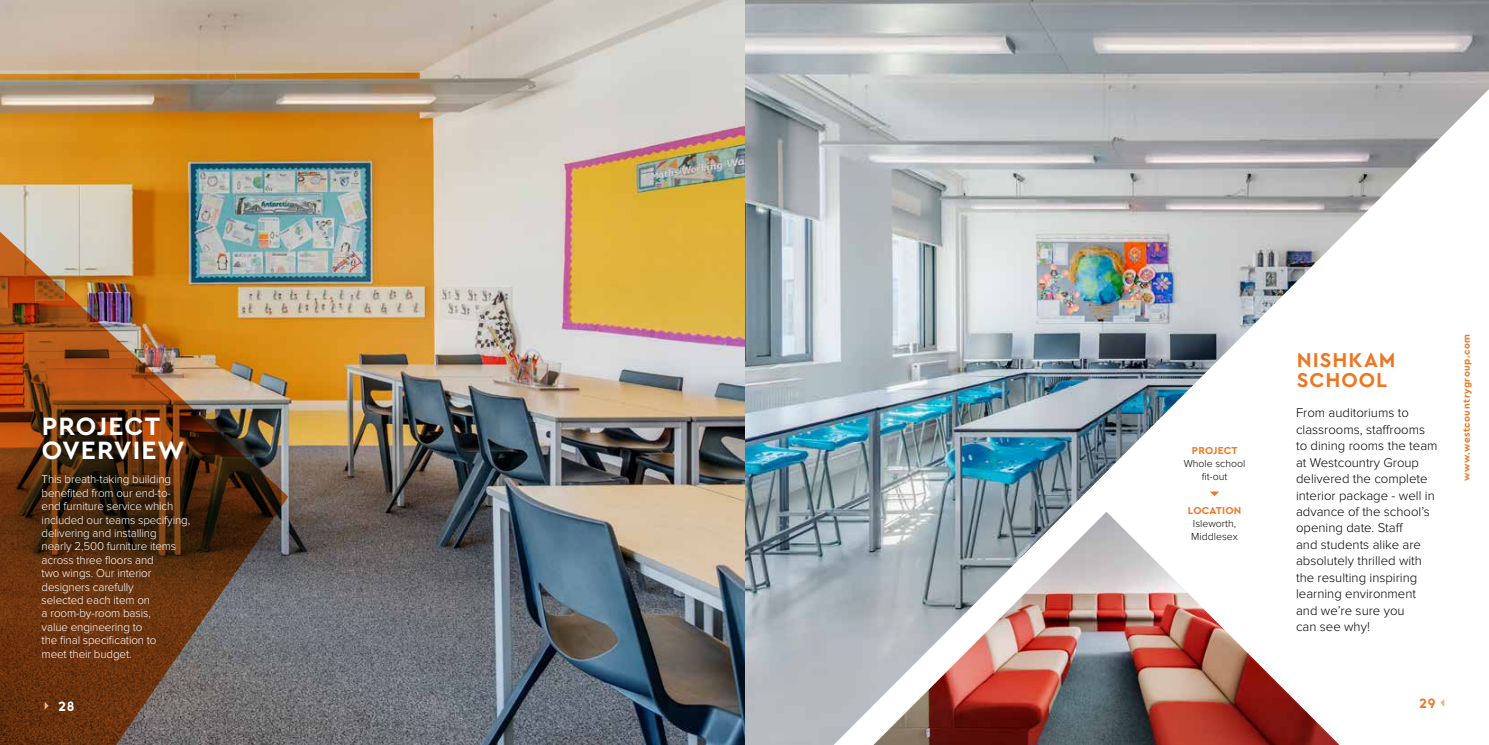
<style>
.page{position:relative;width:1489px;height:745px;background:#fff}
.page>*{position:absolute;margin:0;border:0;box-sizing:border-box;transform-origin:0 0}
.t1{font:700 26.25px/23.6px "Cera GR";letter-spacing:.04em;color:#fff}
.t2{font:700 21px/19.6px "Cera GR";letter-spacing:.05em;color:#ee7622}
.t3{font:700 13.5px "Havelock Titling";color:#ee7622}
.t4{font:700 13.5px "Havelock Titling";color:#fff}
.t5{font:300 13.12px/16.4px "Proxima Nova";color:#000}
.t6{font:300 11.75px/13.4px "Proxima Nova";letter-spacing:-.01em;color:#fff}
.t7{font:300 10.5px/13.1px "Proxima Nova";color:#000;text-align:center}
.t8{font:700 10.5px "Cera GR";letter-spacing:.02em;color:#ee7622}
.t9{font:700 9.88px "Cera GR";letter-spacing:.045em;color:#ee7622}
</style>
<div class="page">
<img style="left:744px;top:0;width:744px;height:744px">
<img style="left:873px;top:511px;width:466px;height:233px">
<svg style="left:1209px;top:491px;width:10px;height:5px"></svg>
<svg style="left:1440px;top:698px;width:4px;height:8px"></svg>
<img style="left:0;top:0;width:744px;height:744px">
<img style="left:0;top:217px;width:288px;height:527px">
<svg style="left:45px;top:701px;width:4px;height:8px"></svg>
<h1 class="t1" style="left:42px;top:414px;width:144px">PROJECT<br>OVERVIEW</h1>
<p class="t6" style="left:42px;top:472px;width:150px">This breath-taking building benefited from our end-to&shy;end furniture service which included our teams specifying, delivering and installing<br>nearly 2,500 furniture items across three floors and<br>two wings. Our interior designers carefully<br>selected each item on<br>a room-by-room basis,<br>value engineering to<br>the final specification to<br>meet their budget.</p>
<p class="t4" style="left:57px;top:694px;width:20px">28</p>
<p class="t8" style="left:1191px;top:444px;width:47px">PROJECT</p>
<p class="t7" style="left:1183px;top:456px;width:63px">Whole school fit-out</p>
<p class="t8" style="left:1187px;top:504px;width:55px">LOCATION</p>
<p class="t7" style="left:1191px;top:516px;width:48px;text-align:left">Isleworth,<br>Middlesex</p>
<h2 class="t2" style="left:1296px;top:350px;width:100px">NISHKAM<br>SCHOOL</h2>
<p class="t5" style="left:1295px;top:405px;width:143px">From auditoriums to classrooms, staffrooms to dining rooms the team at Westcountry Group delivered the complete interior package - well in advance of the school’s opening date. Staff<br>and students alike are absolutely thrilled with the resulting inspiring learning environment and we’re sure you<br>can see why!</p>
<p class="t3" style="left:1417px;top:691px;width:21px">29</p>
<p class="t9" style="left:1460px;top:481px;width:149px;rotate:-90deg">www.westcountrygroup.com</p>
</div>
